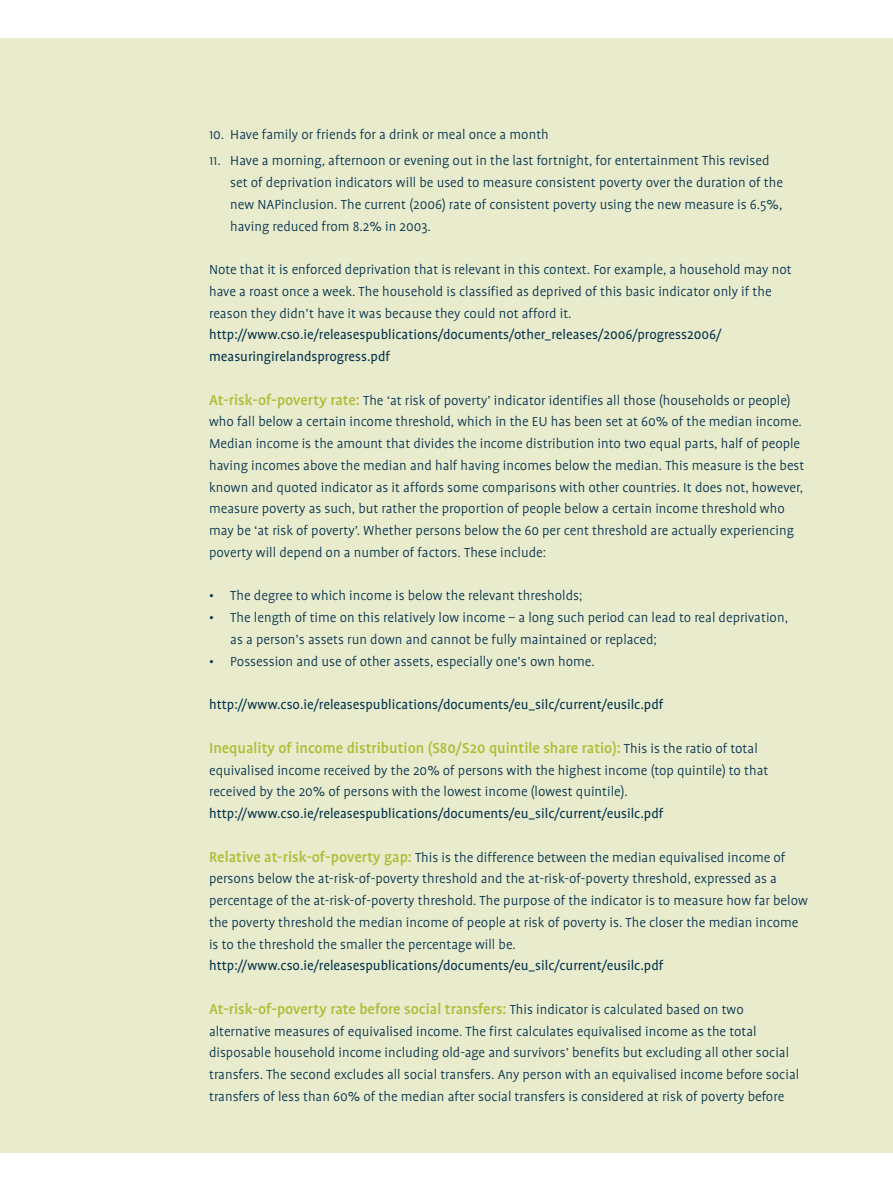
<style>
.page{position:relative;width:893px;height:1191px;background:#fff}
.page>*{position:absolute;margin:0;border:0;box-sizing:border-box;transform-origin:0 0}
.t1{font:500 16.5px "Profile";color:#afbc36}
.t2{font:300 15px/21.8px "Profile";color:#03324c}
.t3{font:15px/21.8px "Profile";color:#03324c}
.s1{font-weight:500;font-size:16.5px;color:#afbc36}
.s2{font-weight:300;font-size:15px;color:#03324c}
</style>
<div class="page">
<div style="left:0;top:38px;width:893px;height:1114px;background:#e9ebcd"></div>
<p class="t2" style="left:209px;top:122px;width:562px;line-height:26px">10. Have family or friends for a drink or meal once a month<br>11 . Have a morning, afternoon or evening out in the last fortnight, for entertainment This revised</p>
<p class="t2" style="left:230px;top:172px;width:554px;text-align:justify">set of deprivation indicators will be used to measure consistent poverty over the duration of the new NAPinclusion. The current (2006) rate of consistent poverty using the new measure is 6.5%, having reduced from 8.2% in 2003.</p>
<p class="t2" style="left:209px;top:259px;width:584px">Note that it is enforced deprivation that is relevant in this context. For example, a household may not have a roast once a week. The household is classified as deprived of this basic indicator only if the reason they didn’t have it was because they could not afford it.</p>
<p class="t3" style="left:209px;top:324px;width:514px">http://www.cso.ie/releasespublications/documents/other_releases/2006/progress2006/ measuringirelandsprogress.pdf</p>
<p class="t2" style="left:209px;top:389px;width:597px"><span class="s1">At-risk-of-poverty rate:</span> The ‘at risk of poverty’ indicator identifies all those (households or people) who fall below a certain income threshold, which in the EU has been set at 60% of the median income.<br>Median income is the amount that divides the income distribution into two equal parts, half of people having incomes above the median and half having incomes below the median. This measure is the best known and quoted indicator as it affords some comparisons with other countries. It does not, however, measure poverty as such, but rather the proportion of people below a certain income threshold who may be ‘at risk of poverty’. Whether persons below the 60 per cent threshold are actually experiencing poverty will depend on a number of factors. These include:</p>
<p class="t2" style="left:209px;top:585px;width:375px">• The degree to which income is below the relevant thresholds;</p>
<p class="t2" style="left:230px;top:607px;width:559px;text-indent:-21px">• The length of time on this relatively low income – a long such period can lead to real deprivation, as a person’s assets run down and cannot be fully maintained or replaced;</p>
<p class="t2" style="left:209px;top:650px;width:387px">• Possession and use of other assets, especially one’s own home.</p>
<p class="t3" style="left:209px;top:694px;width:456px">http://www.cso.ie/releasespublications/documents/eu_silc/current/eusilc.pdf</p>
<p class="t1" style="left:209px;top:739px;width:550px">Inequality of income distribution (S80/S20 quintile share ratio): <span class="s2">This is the ratio of total</span></p>
<p class="t2" style="left:209px;top:759px;width:561px">equivalised income received by the 20% of persons with the highest income (top quintile) to that received by the 20% of persons with the lowest income (lowest quintile).</p>
<p class="t3" style="left:209px;top:802px;width:456px">http://www.cso.ie/releasespublications/documents/eu_silc/current/eusilc.pdf</p>
<p class="t2" style="left:209px;top:846px;width:600px"><span class="s1">Relative at-risk-of-poverty gap:</span> This is the difference between the median equivalised income of persons below the at-risk-of-poverty threshold and the at-risk-of-poverty threshold, expressed as a percentage of the at-risk-of-poverty threshold. The purpose of the indicator is to measure how far below the poverty threshold the median income of people at risk of poverty is. The closer the median income is to the threshold the smaller the percentage will be.</p>
<p class="t3" style="left:209px;top:955px;width:456px">http://www.cso.ie/releasespublications/documents/eu_silc/current/eusilc.pdf</p>
<p class="t1" style="left:209px;top:1000px;width:536px">At-risk-of-poverty rate before social transfers: <span class="s2">This indicator is calculated based on two</span></p>
<p class="t2" style="left:209px;top:1020px;width:592px">alternative measures of equivalised income. The first calculates equivalised income as the total disposable household income including old-age and survivors’ benefits but excluding all other social transfers. The second excludes all social transfers. Any person with an equivalised income before social transfers of less than 60% of the median after social transfers is considered at risk of poverty before</p>
</div>
